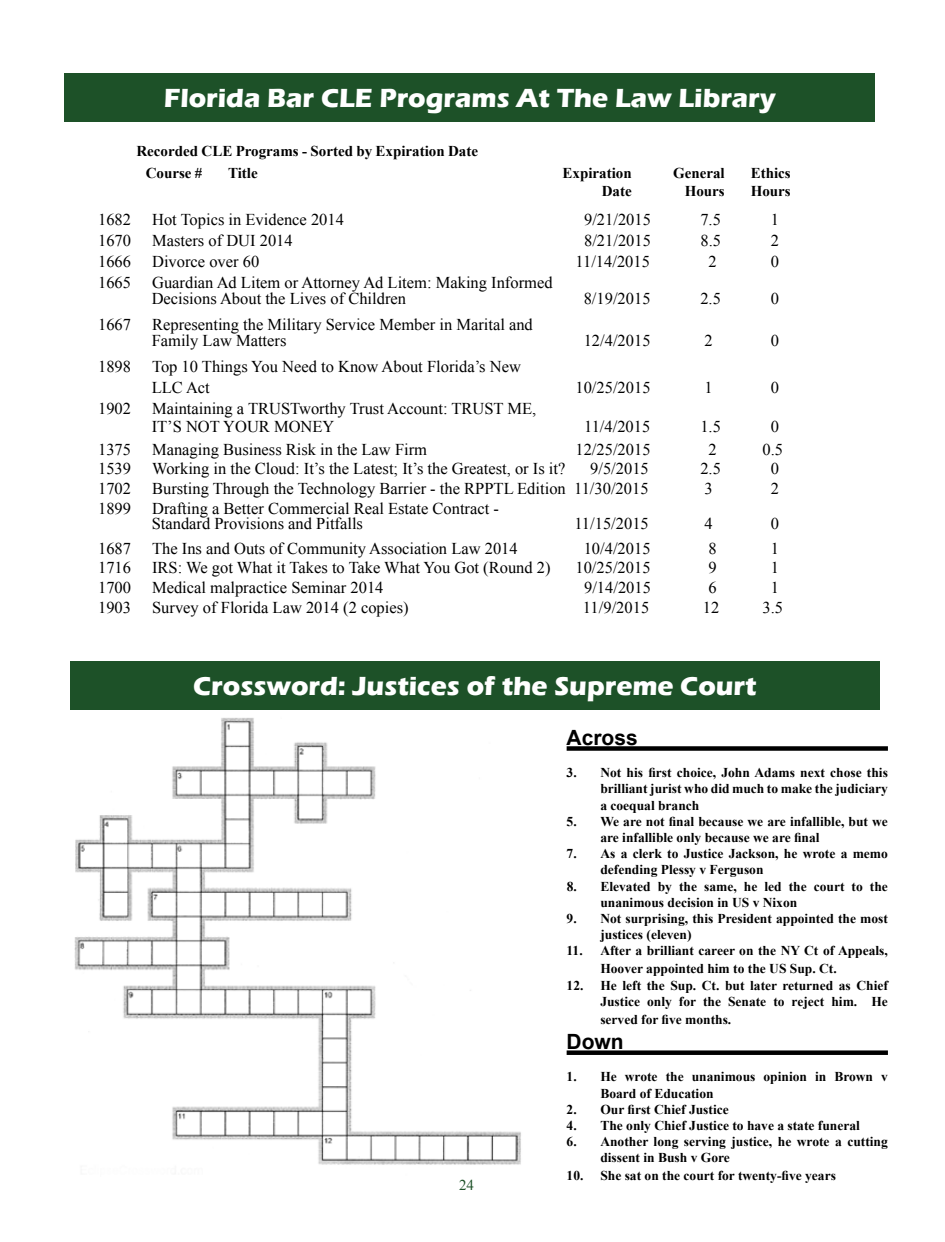
<style>
.page{position:relative;width:945px;height:1242px;background:#fff}
.page>*{position:absolute;margin:0;border:0;box-sizing:border-box;transform-origin:0 0}
.t1{font:700 27px "Eras ITC";color:#fff}
.t2{font:700 21px "Arial";color:#000}
.t3{font:16.5px/16.5px "Times New Roman";color:#000}
.t4{font:700 15px/18px "Times New Roman";color:#000}
.t5{font:15px "Times New Roman";color:#1d5128}
.t6{font:700 13.5px/16.2px "Times New Roman";color:#000}
</style>
<div class="page">
<div style="left:65px;top:73px;width:810px;height:49px;background:#1d5128"></div>
<div style="left:70px;top:662px;width:810px;height:48px;background:#1d5128"></div>
<img style="left:74px;top:718px;width:447px;height:447px">
<div style="left:567px;top:746px;width:321px;height:5px;background:#000"></div>
<div style="left:567px;top:1050px;width:321px;height:5px;background:#000"></div>
<h1 class="t1" style="left:164px;top:82px;width:614px">Florida Bar CLE Programs At The Law Library</h1>
<p class="t4" style="left:146px;top:139px;width:334px;line-height:22.5px;text-indent:-9px">Recorded CLE Programs - Sorted by Expiration Date<br>Course #</p>
<p class="t4" style="left:228px;top:164px;width:31px">Title</p>
<p class="t4" style="left:563px;top:164px;width:71px;text-align:right">Expiration<br>Date</p>
<p class="t4" style="left:673px;top:164px;width:53px;text-align:right">General<br>Hours</p>
<p class="t4" style="left:751px;top:164px;width:42px">Ethics<br>Hours</p>
<p class="t3" style="left:98px;top:211px;width:34px">1682</p>
<p class="t3" style="left:152px;top:211px;width:193px">Hot Topics in Evidence 2014</p>
<p class="t3" style="left:584px;top:211px;width:68px">9/21/2015</p>
<p class="t3" style="left:700px;top:211px;width:22px">7.5</p>
<p class="t3" style="left:771px;top:211px;width:10px">1</p>
<p class="t3" style="left:98px;top:232px;width:34px">1670</p>
<p class="t3" style="left:152px;top:232px;width:142px">Masters of DUI 2014</p>
<p class="t3" style="left:584px;top:232px;width:68px">8/21/2015</p>
<p class="t3" style="left:701px;top:232px;width:22px">8.5</p>
<p class="t3" style="left:771px;top:232px;width:10px">2</p>
<p class="t3" style="left:98px;top:253px;width:34px">1666</p>
<p class="t3" style="left:152px;top:253px;width:109px">Divorce over 60</p>
<p class="t3" style="left:575px;top:253px;width:76px">11/14/2015</p>
<p class="t3" style="left:709px;top:253px;width:10px">2</p>
<p class="t3" style="left:771px;top:253px;width:10px">0</p>
<p class="t3" style="left:98px;top:274px;width:34px">1665</p>
<p class="t3" style="left:152px;top:274px;width:402px">Guardian Ad Litem or Attorney Ad Litem: Making Informed<br>Decisions About the Lives of Children</p>
<p class="t3" style="left:584px;top:290px;width:68px">8/19/2015</p>
<p class="t3" style="left:700px;top:290px;width:22px">2.5</p>
<p class="t3" style="left:771px;top:290px;width:10px">0</p>
<p class="t3" style="left:98px;top:316px;width:34px">1667</p>
<p class="t3" style="left:152px;top:316px;width:383px">Representing the Military Service Member in Marital and<br>Family Law Matters</p>
<p class="t3" style="left:98px;top:358px;width:34px">1898</p>
<p class="t3" style="left:152px;top:355px;width:371px;line-height:21px">Top 10 Things You Need to Know About Florida’s New<br>LLC Act</p>
<p class="t3" style="left:98px;top:400px;width:34px">1902</p>
<p class="t3" style="left:152px;top:399px;width:386px;line-height:18px">Maintaining a TRUSTworthy Trust Account: TRUST ME,<br>IT’S NOT YOUR MONEY</p>
<p class="t3" style="left:584px;top:332px;width:68px">12/4/2015</p>
<p class="t3" style="left:704px;top:332px;width:10px">2</p>
<p class="t3" style="left:771px;top:332px;width:10px">0</p>
<p class="t3" style="left:575px;top:379px;width:77px">10/25/2015</p>
<p class="t3" style="left:704px;top:379px;width:10px">1</p>
<p class="t3" style="left:771px;top:379px;width:10px">0</p>
<p class="t3" style="left:584px;top:418px;width:68px">11/4/2015</p>
<p class="t3" style="left:700px;top:418px;width:22px">1.5</p>
<p class="t3" style="left:771px;top:418px;width:10px">0</p>
<p class="t3" style="left:98px;top:441px;width:34px">1375</p>
<p class="t3" style="left:152px;top:441px;width:277px">Managing Business Risk in the Law Firm</p>
<p class="t3" style="left:575px;top:441px;width:77px">12/25/2015</p>
<p class="t3" style="left:709px;top:441px;width:10px">2</p>
<p class="t3" style="left:763px;top:441px;width:22px">0.5</p>
<p class="t3" style="left:98px;top:460px;width:34px">1539</p>
<p class="t3" style="left:152px;top:460px;width:415px">Working in the Cloud: It’s the Latest; It’s the Greatest, or Is it?</p>
<p class="t3" style="left:590px;top:460px;width:60px">9/5/2015</p>
<p class="t3" style="left:700px;top:460px;width:22px">2.5</p>
<p class="t3" style="left:771px;top:460px;width:10px">0</p>
<p class="t3" style="left:98px;top:480px;width:34px">1702</p>
<p class="t3" style="left:152px;top:480px;width:498px">Bursting Through the Technology Barrier - the RPPTL Edition 11/30/2015</p>
<p class="t3" style="left:704px;top:480px;width:10px">3</p>
<p class="t3" style="left:771px;top:480px;width:10px">2</p>
<p class="t3" style="left:98px;top:500px;width:34px">1899</p>
<p class="t3" style="left:152px;top:501px;width:349px;line-height:15.3px">Drafting a Better Commercial Real Estate Contract -<br>Standard Provisions and Pitfalls</p>
<p class="t3" style="left:574px;top:515px;width:76px">11/15/2015</p>
<p class="t3" style="left:704px;top:515px;width:10px">4</p>
<p class="t3" style="left:771px;top:515px;width:10px">0</p>
<p class="t3" style="left:98px;top:540px;width:34px">1687</p>
<p class="t3" style="left:152px;top:540px;width:367px">The Ins and Outs of Community Association Law 2014</p>
<p class="t3" style="left:584px;top:540px;width:68px">10/4/2015</p>
<p class="t3" style="left:708px;top:540px;width:10px">8</p>
<p class="t3" style="left:771px;top:540px;width:10px">1</p>
<p class="t3" style="left:98px;top:559px;width:34px">1716</p>
<p class="t3" style="left:152px;top:559px;width:400px">IRS: We got What it Takes to Take What You Got (Round 2)</p>
<p class="t3" style="left:575px;top:559px;width:77px">10/25/2015</p>
<p class="t3" style="left:709px;top:559px;width:10px">9</p>
<p class="t3" style="left:771px;top:559px;width:10px">1</p>
<p class="t3" style="left:98px;top:579px;width:34px">1700</p>
<p class="t3" style="left:152px;top:579px;width:233px">Medical malpractice Seminar 2014</p>
<p class="t3" style="left:584px;top:579px;width:68px">9/14/2015</p>
<p class="t3" style="left:709px;top:579px;width:10px">6</p>
<p class="t3" style="left:771px;top:579px;width:10px">1</p>
<p class="t3" style="left:98px;top:599px;width:34px">1903</p>
<p class="t3" style="left:152px;top:599px;width:258px">Survey of Florida Law 2014 (2 copies)</p>
<p class="t3" style="left:583px;top:599px;width:68px">11/9/2015</p>
<p class="t3" style="left:703px;top:599px;width:18px">12</p>
<p class="t3" style="left:763px;top:599px;width:22px">3.5</p>
<h1 class="t1" style="left:193px;top:671px;width:565px">Crossword: Justices of the Supreme Court</h1>
<p class="t5" style="left:459px;top:1175px;width:16px">24</p>
<p class="t2" style="left:567px;top:723px;width:73px">Across</p>
<p class="t6" style="left:600px;top:764px;width:289px;text-align:justify;text-indent:-34px">3. Not his first choice, John Adams next chose this brilliant jurist who did much to make the judiciary a coequal branch</p>
<p class="t6" style="left:600px;top:813px;width:289px;text-indent:-34px">5. We are not final because we are infallible, but we are infallible only because we are final</p>
<p class="t6" style="left:600px;top:845px;width:289px;text-indent:-34px">7. As a clerk to Justice Jackson, he wrote a memo defending Plessy v Ferguson</p>
<p class="t6" style="left:600px;top:878px;width:289px;text-indent:-34px">8. Elevated by the same, he led the court to the unanimous decision in US v Nixon</p>
<p class="t6" style="left:600px;top:910px;width:289px;text-indent:-34px">9. Not surprising, this President appointed the most justices (eleven)</p>
<p class="t6" style="left:600px;top:942px;width:289px;line-height:18px;text-indent:-34px">11. After a brilliant career on the NY Ct of Appeals,<br>Hoover appointed him to the US Sup. Ct.</p>
<p class="t6" style="left:567px;top:977px;width:323px;text-align:right">12. He left the Sup. Ct. but later returned as Chief<br>Justice only for the Senate to reject him. He</p>
<p class="t6" style="left:600px;top:1011px;width:132px">served for five months.</p>
<p class="t2" style="left:567px;top:1028px;width:59px">Down</p>
<p class="t6" style="left:600px;top:1068px;width:289px;text-indent:-34px">1. He wrote the unanimous opinion in Brown v<br>Board of Education</p>
<p class="t6" style="left:567px;top:1101px;width:164px">2. Our first Chief Justice</p>
<p class="t6" style="left:567px;top:1117px;width:295px">4. The only Chief Justice to have a state funeral</p>
<p class="t6" style="left:600px;top:1133px;width:289px;text-indent:-34px">6. Another long serving justice, he wrote a cutting dissent in Bush v Gore</p>
<p class="t6" style="left:567px;top:1167px;width:271px">10. She sat on the court for twenty-five years</p>
</div>
